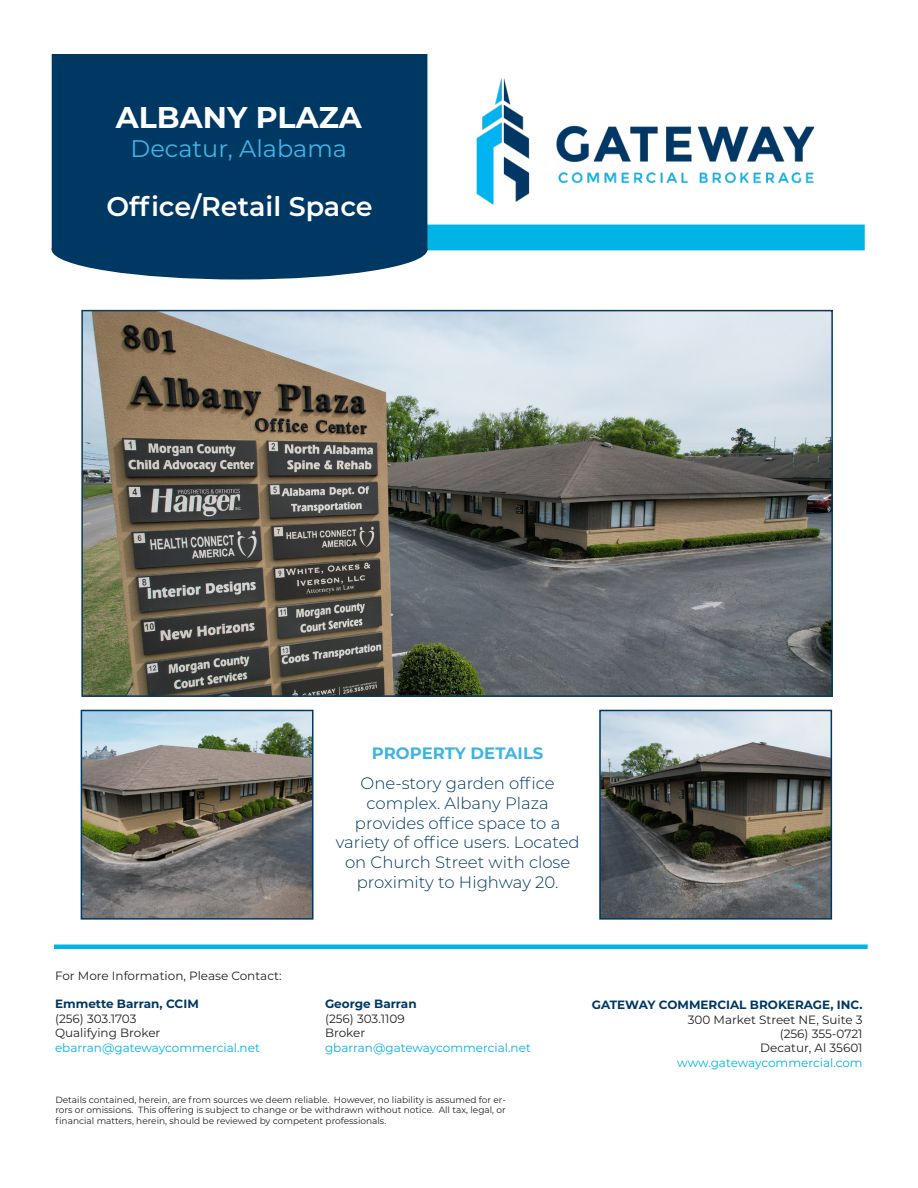
<style>
.page{position:relative;width:918px;height:1188px;background:#fff}
.page>*{position:absolute;margin:0;border:0;box-sizing:border-box;transform-origin:0 0}
.t1{font:700 30px "Montserrat";color:#fff}
.t2{font:600 27px "Montserrat";color:#fff}
.t3{font:24px "Montserrat";color:#41b4e5}
.t4{font:300 16.5px/19.8px "Montserrat";color:#003864;text-align:center}
.t5{font:700 16.5px "Montserrat";color:#3fb4e4}
.t6{font:12px/14.4px "Montserrat";color:#231f20;text-align:right}
.t7{font:12px "Montserrat";color:#00b5e6}
.t8{font:700 12px "Montserrat";color:#003864}
.t9{font:9px/10.8px "Montserrat";color:#231f20;text-align:justify}
</style>
<div class="page">
<div style="left:54px;top:944px;width:814px;height:5px;background:#00b5e6"></div>
<img style="left:84px;top:313px;width:746px;height:381px">
<div style="left:81px;top:310px;width:752px;height:387px;border:2px solid #093a5f"></div>
<div style="left:53px;top:225px;width:812px;height:25px;background:#00b5e6"></div>
<div style="left:52px;top:220px;width:375px;height:59px;background:#003864;border-radius:50%"></div>
<div style="left:52px;top:54px;width:375px;height:196px;background:#003864"></div>
<img style="left:476px;top:78px;width:339px;height:127px">
<img style="left:84px;top:713px;width:226px;height:204px">
<div style="left:81px;top:710px;width:232px;height:210px;border:2px solid #003864"></div>
<img style="left:602px;top:713px;width:227px;height:204px">
<div style="left:599px;top:710px;width:233px;height:210px;border:2px solid #003864"></div>
<p class="t1" style="left:116px;top:96px;width:248px">ALBANY PLAZA</p>
<p class="t3" style="left:131px;top:132px;width:218px">Decatur, Alabama</p>
<p class="t2" style="left:106px;top:188px;width:268px">Office/Retail Space</p>
<p class="t5" style="left:372px;top:741px;width:173px">PROPERTY DETAILS</p>
<p class="t4" style="left:336px;top:773px;width:245px">One-story garden office complex. Albany Plaza provides office space to a variety of office users. Located on Church Street with close proximity to Highway 20.</p>
<h3 class="t6" style="left:55px;top:968px;width:228px">For More Information, Please Contact:</h3>
<h3 class="t8" style="left:55px;top:996px;width:145px">Emmette Barran, CCIM</h3>
<h3 class="t8" style="left:325px;top:996px;width:93px">George Barran</h3>
<h3 class="t6" style="left:55px;top:1011px;width:83px">(256) 303.1703</h3>
<h3 class="t6" style="left:325px;top:1011px;width:81px">(256) 303.1109</h3>
<h3 class="t6" style="left:55px;top:1025px;width:107px">Qualifying Broker</h3>
<h3 class="t6" style="left:325px;top:1025px;width:42px">Broker</h3>
<h3 class="t7" style="left:55px;top:1039px;width:206px">ebarran@gatewaycommercial.net</h3>
<h3 class="t7" style="left:325px;top:1039px;width:207px">gbarran@gatewaycommercial.net</h3>
<p class="t9" style="left:55px;top:1094px;width:452px">Details contained, herein, are from sources we deem reliable. However, no liability is assumed for er&shy;rors or omissions. This offering is subject to change or be withdrawn without notice. All tax, legal, or financial matters, herein, should be reviewed by competent professionals.</p>
<h3 class="t8" style="left:592px;top:996px;width:272px">GATEWAY COMMERCIAL BROKERAGE, INC.</h3>
<h3 class="t6" style="left:688px;top:1012px;width:176px">300 Market Street NE, Suite 3 (256) 355-0721<br>Decatur, Al 35601</h3>
<h3 class="t7" style="left:677px;top:1054px;width:187px">www.gatewaycommercial.com</h3>
</div>
